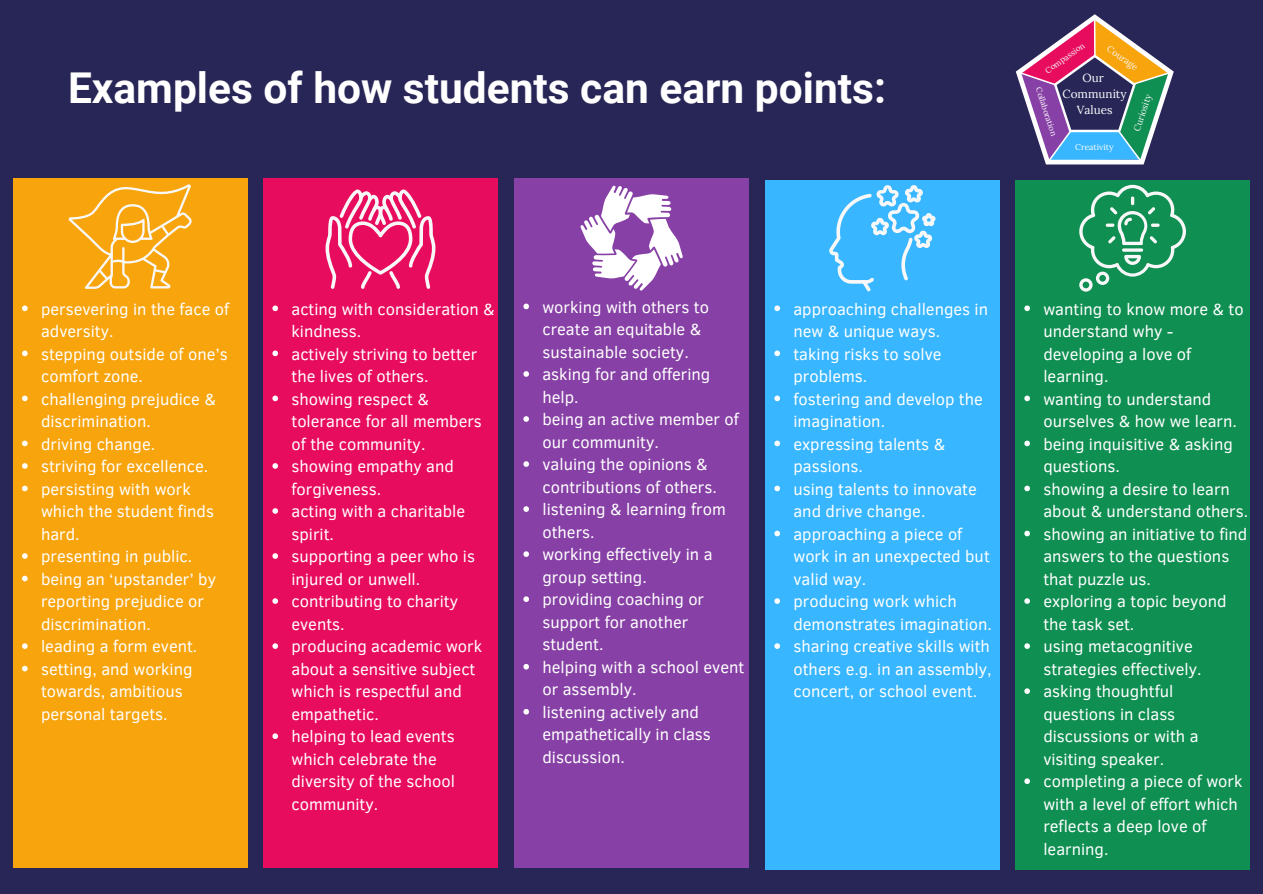
<style>
.page{position:relative;width:1263px;height:894px;background:#fff}
.page>*{position:absolute;margin:0;border:0;box-sizing:border-box;transform-origin:0 0}
.t1{font:700 42.45px "Roboto";color:#fff}
.t2{font:16.5px/22.5px "Clear Sans";color:#fff}
.t3{font:11.7px/16px "Lora";color:#fff;text-align:center}
.t4{font:9.15px "Lora";color:#f8f8f8}
.t5{font:8.4px "Lora";color:#fff}
.t6{font:8.1px "Lora";color:#fff}
.t7{font:8.1px "Lora";color:#f8f8f8}
</style>
<div class="page">
<div style="left:0;top:0;width:1263px;height:893px;background:#282657"></div>
<svg style="left:1016px;top:14px;width:158px;height:150px"></svg>
<div style="left:514px;top:178px;width:234px;height:689px;background:#8740a5"></div>
<svg style="left:523px;top:303px;width:6px;height:6px"></svg>
<svg style="left:523px;top:371px;width:6px;height:5px"></svg>
<svg style="left:523px;top:416px;width:6px;height:5px"></svg>
<svg style="left:523px;top:461px;width:6px;height:5px"></svg>
<svg style="left:523px;top:506px;width:6px;height:5px"></svg>
<svg style="left:523px;top:551px;width:6px;height:5px"></svg>
<svg style="left:523px;top:596px;width:6px;height:5px"></svg>
<svg style="left:523px;top:663px;width:6px;height:6px"></svg>
<svg style="left:523px;top:709px;width:6px;height:5px"></svg>
<svg style="left:580px;top:186px;width:103px;height:104px"></svg>
<div style="left:765px;top:180px;width:234px;height:689px;background:#38b6ff"></div>
<svg style="left:774px;top:305px;width:6px;height:6px"></svg>
<svg style="left:774px;top:350px;width:6px;height:6px"></svg>
<svg style="left:774px;top:395px;width:6px;height:6px"></svg>
<svg style="left:774px;top:440px;width:6px;height:6px"></svg>
<svg style="left:774px;top:485px;width:6px;height:6px"></svg>
<svg style="left:774px;top:530px;width:6px;height:6px"></svg>
<svg style="left:774px;top:598px;width:6px;height:5px"></svg>
<svg style="left:774px;top:643px;width:6px;height:5px"></svg>
<svg style="left:829px;top:185px;width:107px;height:106px"></svg>
<div style="left:13px;top:178px;width:234px;height:689px;background:#f8a40c"></div>
<svg style="left:69px;top:184px;width:123px;height:105px"></svg>
<svg style="left:22px;top:305px;width:6px;height:6px"></svg>
<svg style="left:22px;top:350px;width:6px;height:6px"></svg>
<svg style="left:22px;top:395px;width:6px;height:6px"></svg>
<svg style="left:22px;top:440px;width:6px;height:6px"></svg>
<svg style="left:22px;top:463px;width:6px;height:5px"></svg>
<svg style="left:22px;top:485px;width:6px;height:6px"></svg>
<svg style="left:22px;top:553px;width:6px;height:5px"></svg>
<svg style="left:22px;top:575px;width:6px;height:6px"></svg>
<svg style="left:22px;top:643px;width:6px;height:5px"></svg>
<svg style="left:22px;top:665px;width:6px;height:6px"></svg>
<div style="left:1015px;top:180px;width:235px;height:689px;background:#0f8f52"></div>
<svg style="left:1079px;top:185px;width:107px;height:106px"></svg>
<svg style="left:1024px;top:305px;width:6px;height:6px"></svg>
<svg style="left:1024px;top:395px;width:6px;height:6px"></svg>
<svg style="left:1024px;top:440px;width:6px;height:6px"></svg>
<svg style="left:1024px;top:485px;width:6px;height:6px"></svg>
<svg style="left:1024px;top:530px;width:6px;height:6px"></svg>
<svg style="left:1024px;top:598px;width:6px;height:5px"></svg>
<svg style="left:1024px;top:643px;width:6px;height:5px"></svg>
<svg style="left:1024px;top:688px;width:6px;height:5px"></svg>
<svg style="left:1024px;top:778px;width:6px;height:5px"></svg>
<div style="left:263px;top:178px;width:234px;height:689px;background:#e80c5e"></div>
<svg style="left:325px;top:189px;width:110px;height:99px"></svg>
<svg style="left:272px;top:305px;width:6px;height:6px"></svg>
<svg style="left:272px;top:350px;width:6px;height:6px"></svg>
<svg style="left:272px;top:395px;width:6px;height:6px"></svg>
<svg style="left:272px;top:463px;width:6px;height:5px"></svg>
<svg style="left:272px;top:508px;width:6px;height:5px"></svg>
<svg style="left:272px;top:553px;width:6px;height:5px"></svg>
<svg style="left:272px;top:598px;width:6px;height:5px"></svg>
<svg style="left:272px;top:643px;width:6px;height:5px"></svg>
<svg style="left:272px;top:733px;width:6px;height:5px"></svg>
<p class="t1" style="left:68px;top:63px;width:819px">Examples of how students can earn points:</p>
<p class="t7" style="left:1043px;top:67px;width:48px;rotate:-36deg">Compassion</p>
<p class="t3" style="left:1063px;top:70px;width:66px">Our<br>Community<br>Values</p>
<p class="t4" style="left:1111px;top:43px;width:37px;rotate:35deg">Courage</p>
<p class="t6" style="left:1044px;top:86px;width:52px;rotate:72deg">Col aboration</p>
<p class="t4" style="left:1131px;top:129px;width:40px;rotate:-72deg">Curiosity</p>
<p class="t5" style="left:1075px;top:142px;width:40px">Creativity</p>
<p class="t2" style="left:41px;top:296px;width:190px">persevering in the face of adversity.</p>
<p class="t2" style="left:41px;top:341px;width:188px">stepping outside of one’s comfort zone.</p>
<p class="t2" style="left:41px;top:386px;width:176px">challenging prejudice &amp; discrimination.</p>
<p class="t2" style="left:41px;top:431px;width:116px">driving change.</p>
<p class="t2" style="left:41px;top:454px;width:169px">striving for excellence.</p>
<p class="t2" style="left:41px;top:476px;width:174px">persisting with work which the student finds hard.</p>
<p class="t2" style="left:41px;top:544px;width:153px">presenting in public.</p>
<p class="t2" style="left:41px;top:566px;width:176px">being an ‘upstander’ by reporting prejudice or discrimination.</p>
<p class="t2" style="left:41px;top:634px;width:158px">leading a form event.</p>
<p class="t2" style="left:41px;top:656px;width:153px">setting, and working towards, ambitious personal targets.</p>
<p class="t2" style="left:291px;top:296px;width:205px">acting with consideration &amp; kindness.</p>
<p class="t2" style="left:291px;top:341px;width:187px">actively striving to better the lives of others.</p>
<p class="t2" style="left:291px;top:386px;width:192px">showing respect &amp; tolerance for all members of the community.</p>
<p class="t2" style="left:291px;top:454px;width:164px">showing empathy and forgiveness.</p>
<p class="t2" style="left:291px;top:499px;width:175px">acting with a charitable spirit.</p>
<p class="t2" style="left:291px;top:544px;width:185px">supporting a peer who is injured or unwell.</p>
<p class="t2" style="left:291px;top:589px;width:168px">contributing to charity events.</p>
<p class="t2" style="left:291px;top:634px;width:192px">producing academic work about a sensitive subject which is respectful and empathetic.</p>
<p class="t2" style="left:291px;top:724px;width:165px">helping to lead events which celebrate the diversity of the school community.</p>
<p class="t2" style="left:542px;top:294px;width:168px">working with others to create an equitable &amp; sustainable society.</p>
<h2 class="t2" style="left:542px;top:362px;width:169px">asking for and offering help.</h2>
<p class="t2" style="left:542px;top:407px;width:198px">being an active member of our community.</p>
<h1 class="t2" style="left:542px;top:452px;width:176px">valuing the opinions &amp; contributions of others.</h1>
<p class="t2" style="left:542px;top:497px;width:185px">listening &amp; learning from others.</p>
<p class="t2" style="left:542px;top:542px;width:172px">working effectively in a group setting.</p>
<p class="t2" style="left:542px;top:587px;width:163px">providing coaching or support for another student.</p>
<p class="t2" style="left:542px;top:654px;width:203px">helping with a school event or assembly.</p>
<p class="t2" style="left:542px;top:699px;width:170px">listening actively and empathetically in class discussion.</p>
<p class="t2" style="left:793px;top:296px;width:196px">approaching challenges in new &amp; unique ways.</p>
<p class="t2" style="left:793px;top:341px;width:150px">taking risks to solve problems.</p>
<p class="t2" style="left:793px;top:386px;width:191px">fostering and develop the imagination.</p>
<p class="t2" style="left:793px;top:431px;width:153px">expressing talents &amp; passions.</p>
<p class="t2" style="left:793px;top:476px;width:185px">using talents to innovate and drive change.</p>
<p class="t2" style="left:793px;top:521px;width:198px">approaching a piece of work in an unexpected but valid way.</p>
<p class="t2" style="left:793px;top:589px;width:200px">producing work which demonstrates imagination.</p>
<p class="t2" style="left:793px;top:634px;width:200px;text-align:justify">sharing creative skills with others e.g. in an assembly, concert, or school event.</p>
<p class="t2" style="left:1043px;top:296px;width:202px">wanting to know more &amp; to understand why - developing a love of learning.</p>
<p class="t2" style="left:1043px;top:386px;width:195px">wanting to understand ourselves &amp; how we learn.</p>
<p class="t2" style="left:1043px;top:431px;width:191px">being inquisitive &amp; asking questions.</p>
<p class="t2" style="left:1043px;top:476px;width:206px">showing a desire to learn about &amp; understand others.</p>
<p class="t2" style="left:1043px;top:521px;width:205px">showing an initiative to find answers to the questions that puzzle us.</p>
<p class="t2" style="left:1043px;top:589px;width:185px">exploring a topic beyond the task set.</p>
<p class="t2" style="left:1043px;top:634px;width:160px">using metacognitive strategies effectively.</p>
<p class="t2" style="left:1043px;top:679px;width:157px">asking thoughtful questions in class discussions or with a visiting speaker.</p>
<p class="t2" style="left:1043px;top:769px;width:201px">completing a piece of work with a level of effort which reflects a deep love of learning.</p>
</div>
